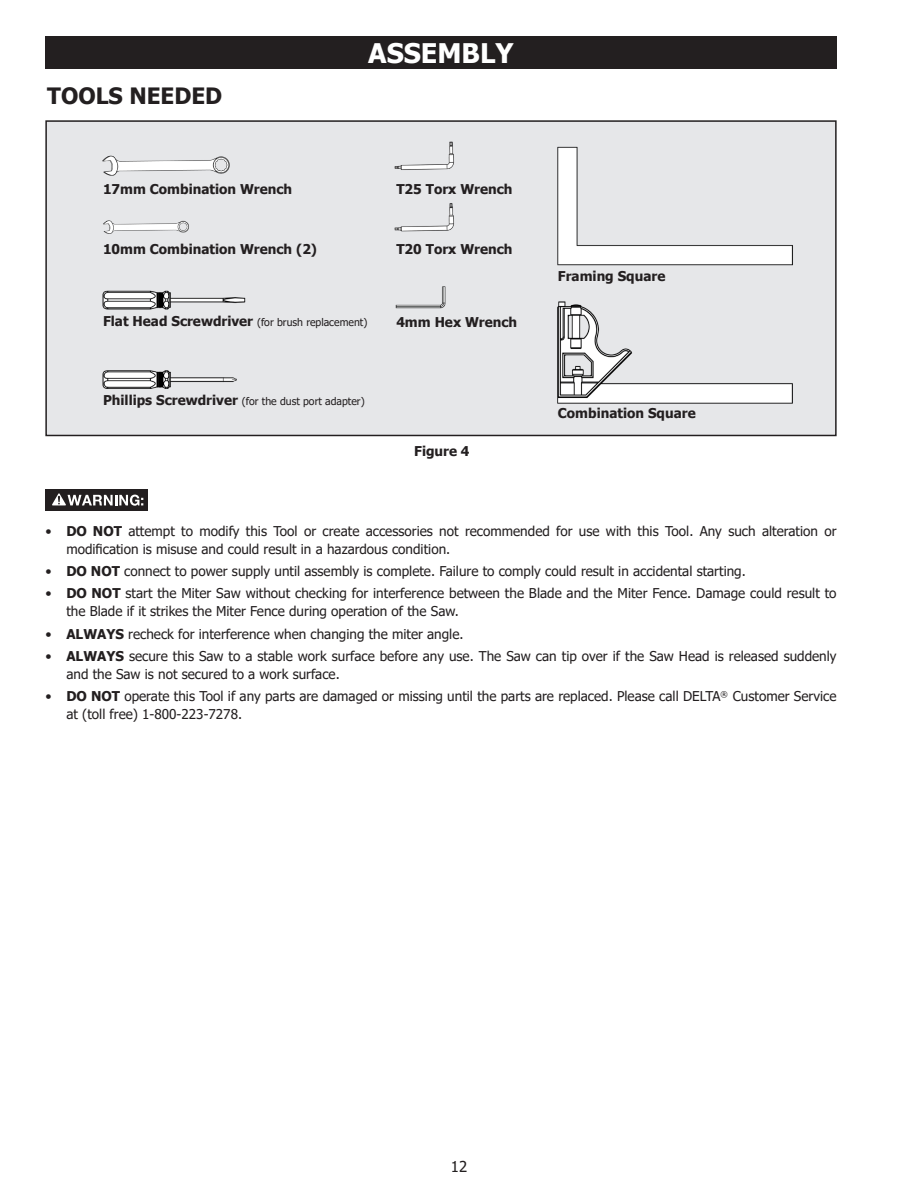
<style>
.page{position:relative;width:918px;height:1188px;background:#fff}
.page>*{position:absolute;margin:0;border:0;box-sizing:border-box;transform-origin:0 0}
.Section_Header{font:700 27px "Tahoma";color:#fff}
.Sub_Header{font:700 22.5px "Tahoma";color:#231f20}
.t1{font:15px "Tahoma";color:#231f20}
.t2{font:13.5px/18px "Tahoma";color:#231f20}
.Paragraph_Center{font:700 13.5px "Tahoma";color:#231f20}
.t3{font:10.5px "Tahoma";color:#231f20}
.s1{font-weight:700;font-size:13.5px}
.s2{font-weight:700}
</style>
<div class="page">
<div style="left:45px;top:490px;width:103px;height:21px;background:#231f20"></div>
<svg style="left:52px;top:493px;width:91px;height:13px"></svg>
<div style="left:45px;top:36px;width:792px;height:33px;background:#231f20"></div>
<img style="left:48px;top:123px;width:786px;height:310px">
<div style="left:45px;top:120px;width:792px;height:316px;border:2px solid #231f20"></div>
<p class="Sub_Header" style="left:47px;top:80px;width:177px">TOOLS NEEDED</p>
<p class="Paragraph_Center" style="left:103px;top:179px;width:191px">17mm Combination Wrench</p>
<p class="Paragraph_Center" style="left:103px;top:240px;width:216px">10mm Combination Wrench (2)</p>
<p class="Section_Header" style="left:368px;top:34px;width:147px">ASSEMBLY</p>
<p class="Paragraph_Center" style="left:396px;top:179px;width:118px">T25 Torx Wrench</p>
<p class="Paragraph_Center" style="left:396px;top:240px;width:118px">T20 Torx Wrench</p>
<p class="t3" style="left:103px;top:315px;width:266px"><span class="s1">Flat Head Screwdriver</span> (for brush replacement)</p>
<p class="Paragraph_Center" style="left:396px;top:312px;width:122px">4mm Hex Wrench</p>
<p class="t3" style="left:103px;top:394px;width:263px"><span class="s1">Phillips Screwdriver</span> (for the dust port adapter)</p>
<p class="Paragraph_Center" style="left:414px;top:442px;width:57px">Figure 4</p>
<p class="Paragraph_Center" style="left:558px;top:266px;width:109px">Framing Square</p>
<p class="Paragraph_Center" style="left:558px;top:404px;width:139px">Combination Square</p>
<p class="t2" style="left:66px;top:523px;width:772px;text-indent:-21px">• <span class="s2">DO NOT</span> attempt to modify this Tool or create accessories not recommended for use with this Tool. Any such alteration or modification is misuse and could result in a hazardous condition.</p>
<p class="t2" style="left:45px;top:563px;width:702px">• <span class="s2">DO NOT</span> connect to power supply until assembly is complete. Failure to comply could result in accidental starting.</p>
<p class="t2" style="left:66px;top:585px;width:772px;text-indent:-21px">• <span class="s2">DO NOT</span> start the Miter Saw without checking for interference between the Blade and the Miter Fence. Damage could result to the Blade if it strikes the Miter Fence during operation of the Saw.</p>
<p class="t2" style="left:45px;top:625px;width:420px">• <span class="s2">ALWAYS</span> recheck for interference when changing the miter angle.</p>
<p class="t2" style="left:66px;top:648px;width:772px;text-indent:-21px">• <span class="s2">ALWAYS</span> secure this Saw to a stable work surface before any use. The Saw can tip over if the Saw Head is released suddenly and the Saw is not secured to a work surface.</p>
<p class="t2" style="left:66px;top:688px;width:772px;text-indent:-21px">• <span class="s2">DO NOT</span> operate this Tool if any parts are damaged or missing until the parts are replaced. Please call DELTA<sup>®</sup> Customer Service at (toll free) 1-800-223-7278.</p>
<p class="t1" style="left:451px;top:1157px;width:18px">12</p>
</div>
